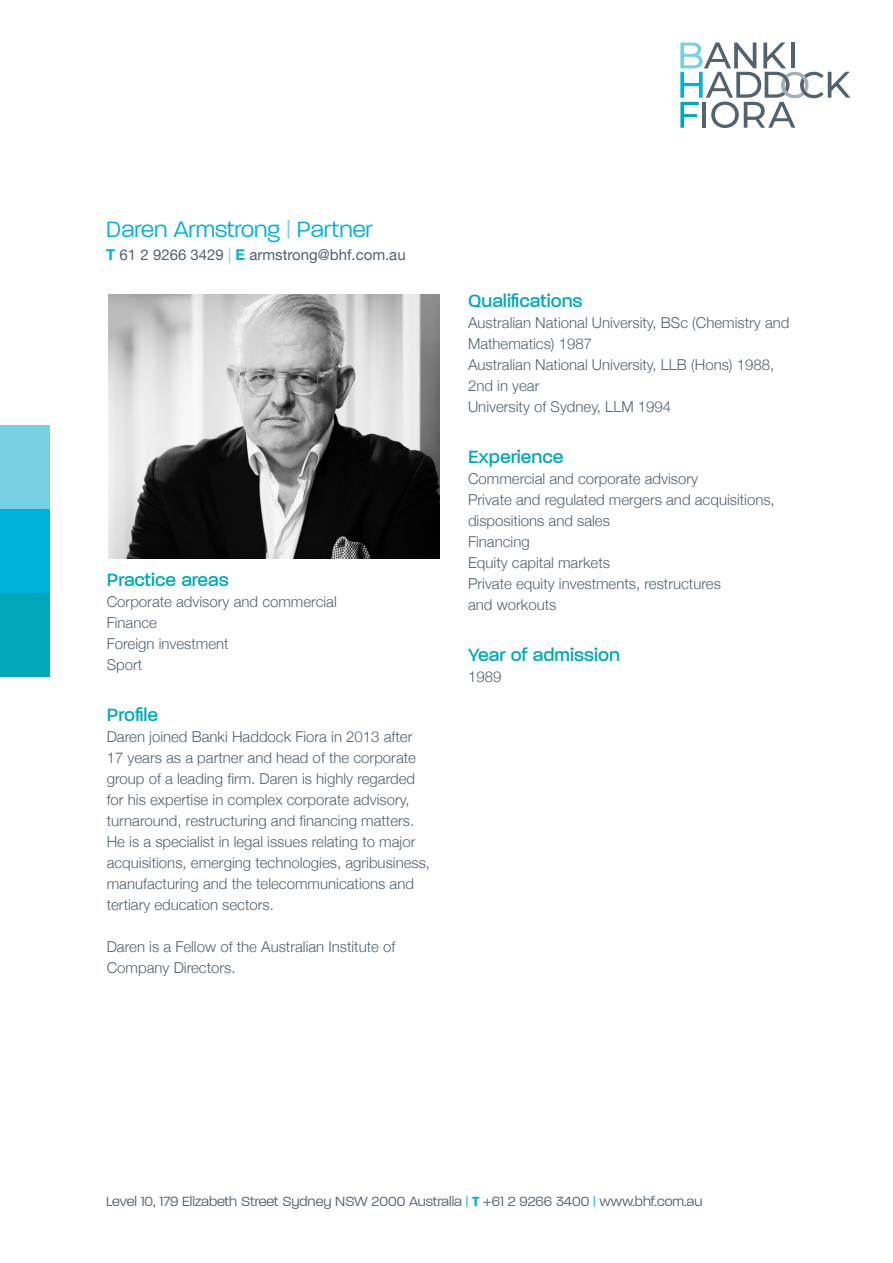
<style>
.page{position:relative;width:893px;height:1263px;background:#fff}
.page>*{position:absolute;margin:0;border:0;box-sizing:border-box;transform-origin:0 0}
.t1{font:300 30px "Paralucent";color:#00b1dc}
.t2{font:500 24px "Paralucent";color:#00a8b9}
.t3{font:300 18px "Paralucent";color:#52626f}
.t4{font:300 15px/21px "Helvetica Neue";color:#52626f}
.t5{font:15px "Helvetica Neue";color:#52626f}
.s1{color:#78d0e4}
.s2{font-weight:700;color:#00b1dc}
.s3{color:#00b1dc}
</style>
<div class="page">
<img style="left:108px;top:295px;width:331px;height:263px">
<div style="left:0;top:425px;width:50px;height:84px;background:#78d0e4"></div>
<div style="left:0;top:509px;width:50px;height:84px;background:#00b1dc"></div>
<div style="left:0;top:593px;width:50px;height:84px;background:#00a8b9"></div>
<svg style="left:680px;top:43px;width:170px;height:85px"></svg>
<p class="t1" style="left:106px;top:213px;width:268px">Daren Armstrong <span class="s1">|</span> Partner</p>
<p class="t5" style="left:106px;top:244px;width:301px"><span class="s2">T</span> 61 2 9266 3429 <span class="s1">|</span> <span class="s2">E</span> armstrong@bhf.com.au</p>
<p class="t2" style="left:107px;top:566px;width:124px">Practice areas</p>
<p class="t4" style="left:107px;top:590px;width:232px">Corporate advisory and commercial</p>
<p class="t4" style="left:107px;top:611px;width:52px">Finance</p>
<p class="t4" style="left:107px;top:632px;width:123px">Foreign investment</p>
<p class="t4" style="left:107px;top:653px;width:37px">Sport</p>
<p class="t2" style="left:107px;top:701px;width:53px">Profile</p>
<p class="t4" style="left:107px;top:725px;width:325px">Daren joined Banki Haddock Fiora in 2013 after 17 years as a partner and head of the corporate group of a leading firm. Daren is highly regarded for his expertise in complex corporate advisory, turnaround, restructuring and financing matters.<br>He is a specialist in legal issues relating to major acquisitions, emerging technologies, agribusiness, manufacturing and the telecommunications and tertiary education sectors.</p>
<p class="t4" style="left:107px;top:935px;width:290px">Daren is a Fellow of the Australian Institute of</p>
<p class="t4" style="left:107px;top:956px;width:130px">Company Directors.</p>
<p class="t2" style="left:468px;top:288px;width:116px">Qualifications</p>
<p class="t4" style="left:468px;top:311px;width:323px">Australian National University, BSc (Chemistry and<br>Mathematics) 1987</p>
<p class="t4" style="left:468px;top:353px;width:308px">Australian National University, LLB (Hons) 1988,<br>2nd in year</p>
<p class="t4" style="left:468px;top:395px;width:205px">University of Sydney, LLM 1994</p>
<p class="t2" style="left:468px;top:444px;width:97px">Experience</p>
<p class="t4" style="left:468px;top:467px;width:232px">Commercial and corporate advisory</p>
<p class="t4" style="left:468px;top:488px;width:308px">Private and regulated mergers and acquisitions, dispositions and sales</p>
<p class="t4" style="left:468px;top:530px;width:63px">Financing</p>
<p class="t4" style="left:468px;top:551px;width:143px">Equity capital markets</p>
<p class="t4" style="left:468px;top:572px;width:254px">Private equity investments, restructures and workouts</p>
<p class="t2" style="left:468px;top:642px;width:153px">Year of admission</p>
<p class="t4" style="left:468px;top:665px;width:35px">1989</p>
<p class="t3" style="left:106px;top:1192px;width:598px">Level 10, 179 Elizabeth Street Sydney NSW 2000 Australia <span class="s3">|</span> <span class="s2">T</span> +61 2 9266 3400 <span class="s3">|</span> www.bhf.com.au</p>
</div>
